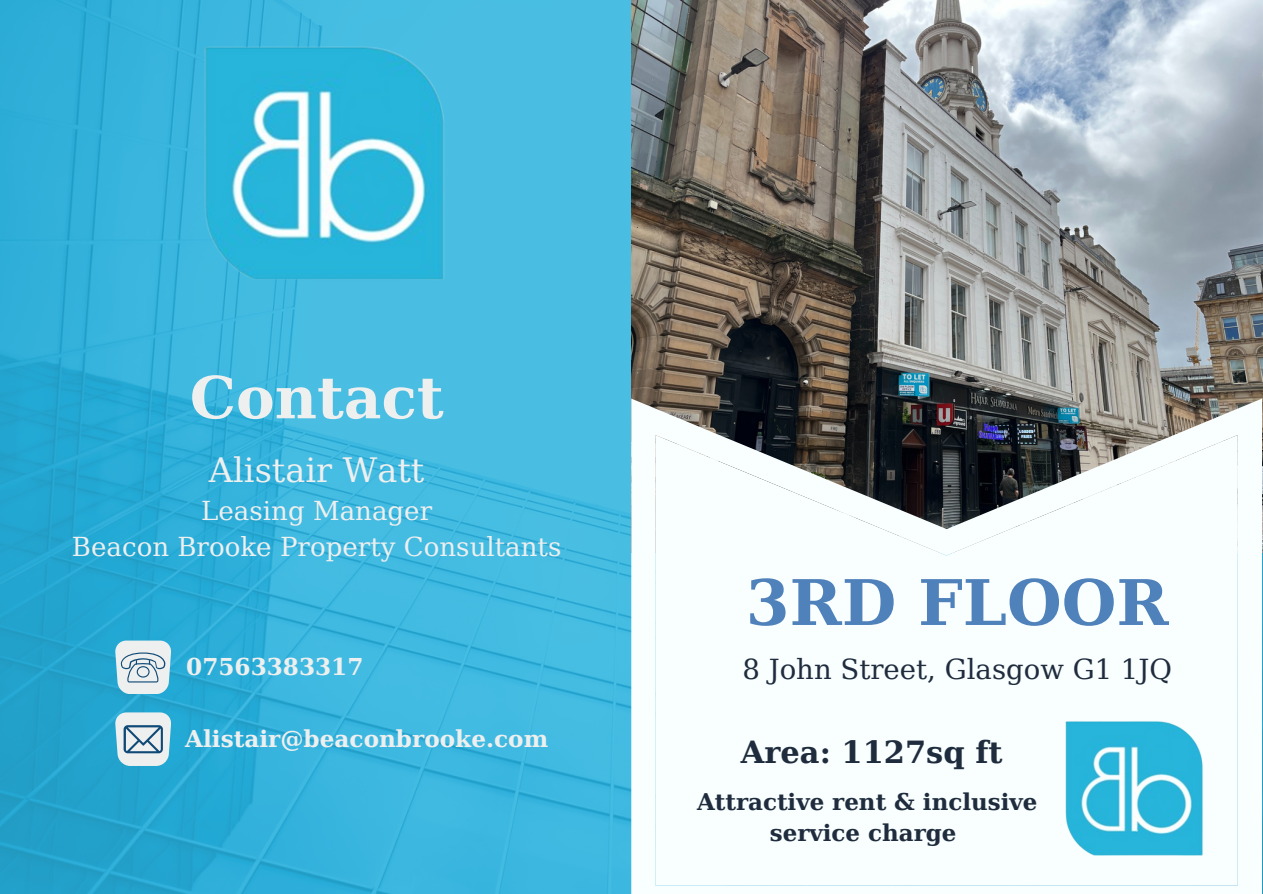
<style>
.page{position:relative;width:1263px;height:894px;background:#fff}
.page>*{position:absolute;margin:0;border:0;box-sizing:border-box;transform-origin:0 0}
.t1{font:700 62.85px "DejaVu Serif";color:#4f81bb}
.t2{font:700 58.05px "DejaVu Serif";color:#eeefef}
.t3{font:33.6px "DejaVu Serif";color:#eeefef}
.t4{font:700 30.45px "DejaVu Serif";color:#1e2c3e}
.t5{font:27.6px "DejaVu Serif";color:#1e2c3e}
.t6{font:26.1px "DejaVu Serif";color:#eeefef}
.t7{font:700 23.1px "DejaVu Serif";color:#eeefef}
.t8{font:700 22.95px/31.5px "DejaVu Serif";color:#1e2c3e;text-align:center}
</style>
<div class="page">
<img style="left:0;top:0;width:1263px;height:893px">
<img style="left:631px;top:0;width:631px;height:398px">
<svg style="left:631px;top:398px;width:631px;height:495px"></svg>
<svg style="left:115px;top:640px;width:56px;height:54px;background:#c6d8e1"></svg>
<svg style="left:115px;top:712px;width:56px;height:53px;background:#bcd1db"></svg>
<img style="left:191px;top:31px;width:263px;height:264px">
<img style="left:1058px;top:712px;width:151px;height:152px">
<p class="t2" style="left:190px;top:363px;width:255px">Contact</p>
<p class="t3" style="left:209px;top:450px;width:217px">Alistair Watt</p>
<p class="t6" style="left:201px;top:495px;width:232px">Leasing Manager</p>
<p class="t6" style="left:72px;top:531px;width:491px">Beacon Brooke Property Consultants</p>
<p class="t7" style="left:186px;top:653px;width:179px">07563383317</p>
<p class="t1" style="left:746px;top:565px;width:424px">3RD FLOOR</p>
<p class="t5" style="left:742px;top:653px;width:431px">8 John Street, Glasgow G1 1JQ</p>
<p class="t7" style="left:185px;top:725px;width:365px">Alistair@beaconbrooke.com</p>
<p class="t4" style="left:741px;top:734px;width:263px">Area: 1127sq ft</p>
<p class="t8" style="left:697px;top:785px;width:342px">Attractive rent &amp; inclusive service charge</p>
</div>
